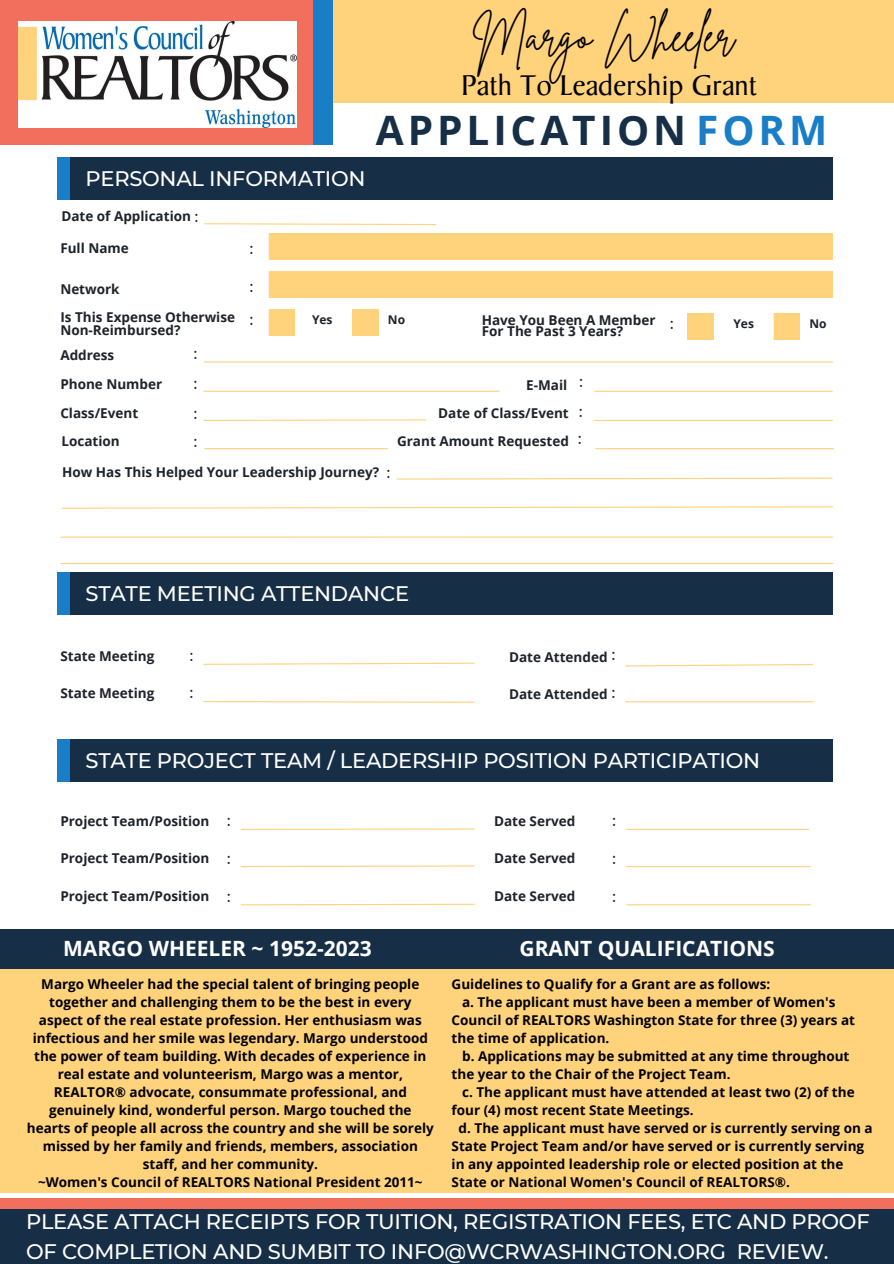
<style>
.page{position:relative;width:894px;height:1264px;background:#fff}
.page>*{position:absolute;margin:0;border:0;box-sizing:border-box;transform-origin:0 0}
.t1{font:43.05px "Brittany Signature";color:#000}
.t2{font:700 40.5px "Open Sans";letter-spacing:.095em;color:#162f46}
.t3{font:30.75px "Baker Signet Std";color:#000}
.t4{font:500 21px/29.2px "Montserrat";letter-spacing:-.01em;color:#fff}
.t5{font:700 21px "Open Sans";color:#fff}
.t6{font:500 15px/30.6px "Montserrat";color:#1e232b}
.t7{font:700 13.5px/18px "Open Sans";color:#000;text-align:center}
.t8{font:700 13.5px/29.1px "Open Sans";color:#1e232b}
.t9{font:700 12px "Open Sans";color:#1e232b}
.s1{font-family:"Montserrat";font-weight:500;font-size:15px}
.s2{color:#197ec6}
</style>
<div class="page">
<div style="left:332px;top:0;width:561px;height:103px;background:#ffd27c"></div>
<div style="left:58px;top:157px;width:24px;height:43px;background:#197ec6"></div>
<div style="left:70px;top:157px;width:762px;height:43px;background:#162f46"></div>
<div style="left:58px;top:572px;width:17px;height:42px;background:#197ec6"></div>
<div style="left:58px;top:739px;width:17px;height:42px;background:#197ec6"></div>
<div style="left:70px;top:572px;width:762px;height:42px;background:#162f46"></div>
<div style="left:70px;top:739px;width:762px;height:42px;background:#162f46"></div>
<div style="left:0;top:0;width:322px;height:145px;background:#f26f5e"></div>
<div style="left:313px;top:0;width:19px;height:145px;background:#197ec6"></div>
<div style="left:0;top:1208px;width:893px;height:55px;background:#162f46"></div>
<div style="left:0;top:1197px;width:893px;height:11px;background:#f26f5e"></div>
<div style="left:0;top:938px;width:893px;height:255px;background:#ffd27c"></div>
<svg style="left:203px;top:662px;width:272px;height:3px"></svg>
<hr style="left:241px;top:828px;width:233px;height:2px;background:#ffd27c">
<hr style="left:626px;top:828px;width:183px;height:2px;background:#ffd27c">
<svg style="left:625px;top:664px;width:188px;height:3px"></svg>
<svg style="left:203px;top:701px;width:272px;height:2px"></svg>
<svg style="left:240px;top:865px;width:235px;height:2px"></svg>
<hr style="left:626px;top:866px;width:184px;height:1px;background:#ffd27c">
<svg style="left:240px;top:903px;width:235px;height:3px"></svg>
<hr style="left:626px;top:904px;width:184px;height:1px;background:#ffd27c">
<hr style="left:625px;top:701px;width:187px;height:1px;background:#ffd27c">
<svg style="left:203px;top:419px;width:224px;height:2px"></svg>
<hr style="left:594px;top:420px;width:238px;height:1px;background:#ffd27c">
<hr style="left:594px;top:390px;width:238px;height:2px;background:#ffd27c">
<hr style="left:204px;top:390px;width:295px;height:2px;background:#ffd27c">
<hr style="left:204px;top:361px;width:628px;height:1px;background:#ffd27c">
<div style="left:269px;top:233px;width:563px;height:27px;background:#ffd27c"></div>
<div style="left:269px;top:271px;width:563px;height:27px;background:#ffd27c"></div>
<svg style="left:396px;top:477px;width:437px;height:3px"></svg>
<hr style="left:205px;top:448px;width:182px;height:1px;background:#ffd27c">
<hr style="left:595px;top:448px;width:238px;height:1px;background:#ffd27c">
<svg style="left:61px;top:506px;width:772px;height:3px"></svg>
<hr style="left:61px;top:536px;width:771px;height:1px;background:#ffd27c">
<hr style="left:61px;top:563px;width:771px;height:1px;background:#ffd27c">
<div style="left:0;top:929px;width:893px;height:40px;background:#162f46"></div>
<img style="left:18px;top:21px;width:278px;height:106px">
<svg style="left:204px;top:223px;width:233px;height:3px"></svg>
<svg style="left:687px;top:313px;width:26px;height:26px"></svg>
<svg style="left:773px;top:313px;width:26px;height:26px"></svg>
<svg style="left:269px;top:309px;width:26px;height:27px"></svg>
<svg style="left:352px;top:309px;width:26px;height:27px"></svg>
<h1 class="t1" style="left:472px;top:8px;width:264px">Margo Wheeler</h1>
<h3 class="t3" style="left:461px;top:73px;width:297px">Path To Leadership Grant</h3>
<h3 class="t4" style="left:86px;top:164px;width:281px">PERSONAL INFORMATION</h3>
<p class="t8" style="left:61px;top:202px;width:138px">Date of Application <span class="s1">:</span></p>
<p class="t8" style="left:60px;top:233px;width:70px">Full Name</p>
<p class="t8" style="left:60px;top:274px;width:61px">Network</p>
<p class="t6" style="left:250px;top:233px;width:5px">:</p>
<p class="t6" style="left:250px;top:271px;width:5px">:</p>
<h2 class="t2" style="left:376px;top:102px;width:453px">APPLICATION <span class="s2">FORM</span></h2>
<p class="t8" style="left:60px;top:311px;width:176px;line-height:12.5px">Is This Expense Otherwise<br>Non-Reimbursed?</p>
<p class="t6" style="left:250px;top:304px;width:5px">:</p>
<p class="t9" style="left:312px;top:311px;width:22px">Yes</p>
<p class="t9" style="left:388px;top:311px;width:19px">No</p>
<p class="t8" style="left:60px;top:340px;width:103px">Address<br>Phone Number<br>Class/Event</p>
<p class="t6" style="left:194px;top:338px;width:5px">: :</p>
<p class="t6" style="left:194px;top:398px;width:5px">:</p>
<p class="t8" style="left:481px;top:314px;width:175px;line-height:11.2px">Have You Been A Member<br>For The Past 3 Years?</p>
<p class="t6" style="left:670px;top:308px;width:5px">:</p>
<p class="t9" style="left:733px;top:315px;width:22px">Yes</p>
<p class="t9" style="left:809px;top:315px;width:19px">No</p>
<p class="t8" style="left:438px;top:370px;width:132px;text-align:right">E-Mail<br>Date of Class/Event</p>
<p class="t6" style="left:579px;top:366px;width:5px">:</p>
<p class="t6" style="left:579px;top:396px;width:5px">:</p>
<p class="t8" style="left:61px;top:426px;width:60px">Location</p>
<p class="t6" style="left:194px;top:426px;width:5px">:</p>
<p class="t8" style="left:397px;top:426px;width:186px">Grant Amount Requested <span class="s1">:</span></p>
<p class="t8" style="left:62px;top:457px;width:318px">How Has This Helped Your Leadership Journey?</p>
<p class="t6" style="left:386px;top:457px;width:5px">:</p>
<h3 class="t4" style="left:86px;top:578px;width:325px">STATE MEETING ATTENDANCE</h3>
<p class="t8" style="left:60px;top:641px;width:95px">State Meeting</p>
<p class="t6" style="left:190px;top:640px;width:5px">:</p>
<p class="t8" style="left:509px;top:641px;width:100px">Date Attended</p>
<p class="t6" style="left:611px;top:639px;width:5px">:</p>
<p class="t8" style="left:60px;top:678px;width:95px">State Meeting</p>
<p class="t6" style="left:190px;top:677px;width:5px">:</p>
<p class="t8" style="left:509px;top:679px;width:100px">Date Attended</p>
<p class="t6" style="left:611px;top:677px;width:5px">:</p>
<h3 class="t4" style="left:86px;top:745px;width:676px">STATE PROJECT TEAM / LEADERSHIP POSITION PARTICIPATION</h3>
<p class="t8" style="left:60px;top:806px;width:151px">Project Team/Position</p>
<p class="t8" style="left:494px;top:806px;width:83px">Date Served</p>
<p class="t6" style="left:227px;top:805px;width:5px">:</p>
<p class="t6" style="left:612px;top:805px;width:5px">:</p>
<p class="t8" style="left:60px;top:843px;width:151px">Project Team/Position</p>
<p class="t8" style="left:494px;top:843px;width:83px">Date Served</p>
<p class="t8" style="left:60px;top:881px;width:151px">Project Team/Position</p>
<p class="t8" style="left:494px;top:881px;width:83px">Date Served</p>
<p class="t6" style="left:227px;top:842px;width:5px">:</p>
<p class="t6" style="left:612px;top:842px;width:5px">:</p>
<p class="t6" style="left:227px;top:881px;width:5px">:</p>
<p class="t6" style="left:612px;top:881px;width:5px">:</p>
<h3 class="t5" style="left:63px;top:933px;width:310px">MARGO WHEELER ~ 1952-2023</h3>
<h3 class="t5" style="left:519px;top:933px;width:257px">GRANT QUALIFICATIONS</h3>
<p class="t7" style="left:27px;top:974px;width:408px">Margo Wheeler had the special talent of bringing people together and challenging them to be the best in every aspect of the real estate profession. Her enthusiasm was infectious and her smile was legendary. Margo understood the power of team building. With decades of experience in real estate and volunteerism, Margo was a mentor, REALTOR® advocate, consummate professional, and genuinely kind, wonderful person. Margo touched the hearts of people all across the country and she will be sorely missed by her family and friends, members, association staff, and her community.<br>~Women's Council of REALTORS National President 2011~</p>
<p class="t7" style="left:451px;top:974px;width:320px">Guidelines to Qualify for a Grant are as follows:</p>
<p class="t7" style="left:462px;top:993px;width:374px">a. The applicant must have been a member of Women's</p>
<p class="t7" style="left:451px;top:1011px;width:405px">Council of REALTORS Washington State for three (3) years at</p>
<p class="t7" style="left:451px;top:1029px;width:159px">the time of application.</p>
<p class="t7" style="left:462px;top:1047px;width:389px">b. Applications may be submitted at any time throughout</p>
<p class="t7" style="left:451px;top:1065px;width:280px">the year to the Chair of the Project Team.</p>
<p class="t7" style="left:462px;top:1083px;width:394px">c. The applicant must have attended at least two (2) of the</p>
<p class="t7" style="left:451px;top:1101px;width:243px">four (4) most recent State Meetings.</p>
<p class="t7" style="left:458px;top:1119px;width:415px">d. The applicant must have served or is currently serving on a</p>
<p class="t7" style="left:451px;top:1137px;width:414px">State Project Team and/or have served or is currently serving</p>
<p class="t7" style="left:451px;top:1155px;width:393px">in any appointed leadership role or elected position at the</p>
<p class="t7" style="left:451px;top:1173px;width:340px">State or National Women's Council of REALTORS®.</p>
<h3 class="t4" style="left:26px;top:1207px;width:844px">PLEASE ATTACH RECEIPTS FOR TUITION, REGISTRATION FEES, ETC AND PROOF<br>OF COMPLETION AND SUMBIT TO INFO@WCRWASHINGTON.ORG REVIEW.</h3>
</div>
